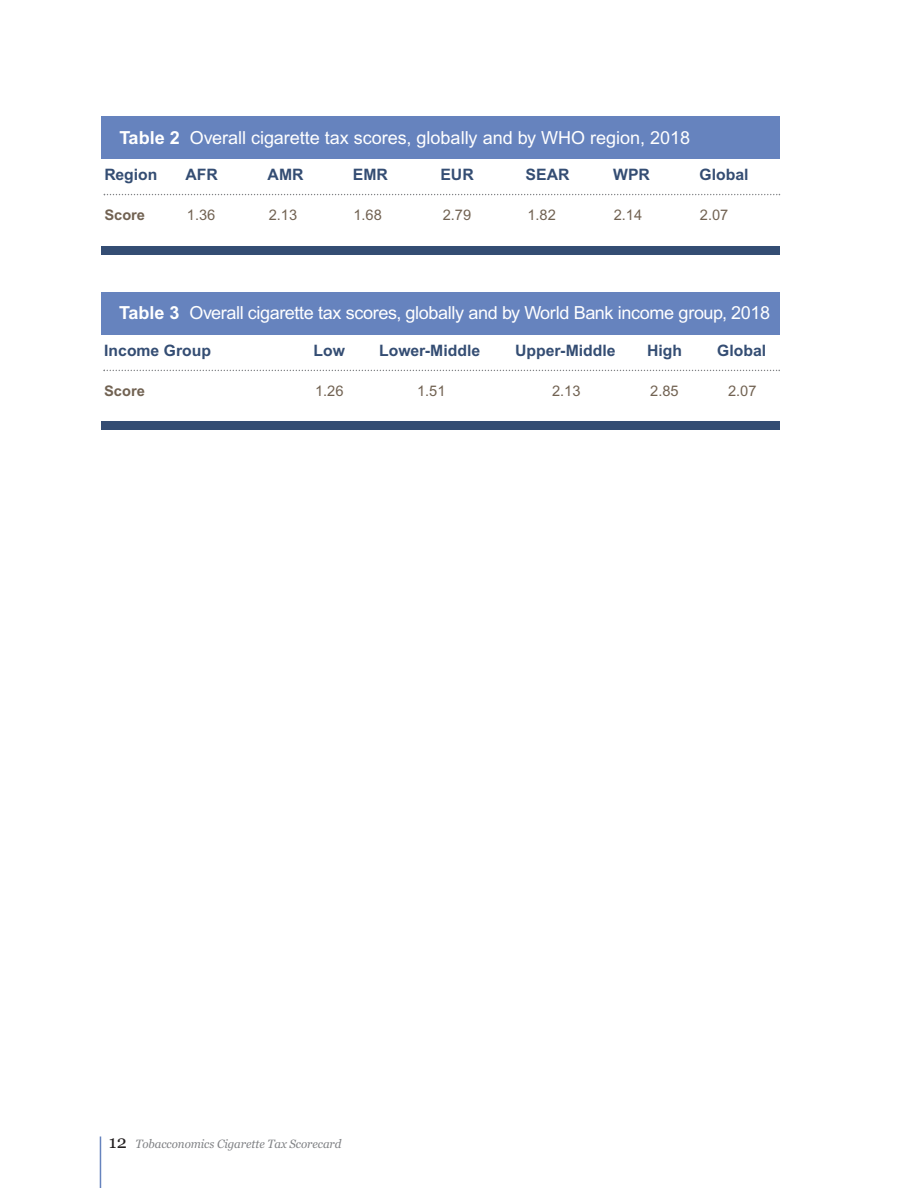
<style>
.page{position:relative;width:918px;height:1188px;background:#fff}
.page>*{position:absolute;margin:0;border:0;box-sizing:border-box;transform-origin:0 0}
.t1{font:18px "Arial";letter-spacing:-.02em;color:#fff}
.t2{font:18px "Arial";color:#fff}
.t3{font:700 15.75px "Arial";color:#344d73}
.t4{font:14.7px "Arial";color:#716252}
.t5{font:700 14.7px "Arial";color:#716252}
.t6{font:italic 12px "Georgia";letter-spacing:-.005em;color:#808285;scale:.96 1}
.s1{font-weight:700}
.s2{font-style:normal;font-size:18px;color:#231f20}
</style>
<div class="page">
<hr style="left:100px;top:1136px;width:1px;height:52px;background:#6683be">
<div style="left:102px;top:117px;width:678px;height:42px;background:#6683be"></div>
<svg style="left:104px;top:194px;width:676px;height:1px"></svg>
<div style="left:101px;top:246px;width:678px;height:8px;background:#344d73"></div>
<div style="left:101px;top:292px;width:679px;height:42px;background:#6683be"></div>
<svg style="left:103px;top:370px;width:677px;height:1px"></svg>
<div style="left:101px;top:422px;width:678px;height:8px;background:#344d73"></div>
<p class="t2" style="left:119px;top:131px;width:572px"><span class="s1">Table 2</span> Overall cigarette tax scores, globally and by WHO region, 2018</p>
<p class="t3" style="left:104px;top:169px;width:55px">Region</p>
<p class="t3" style="left:185px;top:169px;width:34px">AFR</p>
<p class="t3" style="left:268px;top:169px;width:37px">AMR</p>
<p class="t3" style="left:353px;top:169px;width:36px">EMR</p>
<p class="t3" style="left:440px;top:169px;width:35px">EUR</p>
<p class="t3" style="left:526px;top:169px;width:45px">SEAR</p>
<p class="t3" style="left:613px;top:169px;width:38px">WPR</p>
<p class="t3" style="left:700px;top:169px;width:51px">Global</p>
<p class="t5" style="left:104px;top:210px;width:42px">Score</p>
<p class="t4" style="left:187px;top:210px;width:30px">1.36</p>
<p class="t4" style="left:269px;top:210px;width:30px">2.13</p>
<p class="t4" style="left:353px;top:210px;width:30px">1.68</p>
<p class="t4" style="left:443px;top:210px;width:30px">2.79</p>
<p class="t4" style="left:527px;top:210px;width:30px">1.82</p>
<p class="t4" style="left:614px;top:210px;width:30px">2.14</p>
<p class="t4" style="left:700px;top:210px;width:30px">2.07</p>
<p class="t1" style="left:119px;top:307px;width:653px"><span class="s1">Table 3</span> Overall cigarette tax scores, globally and by World Bank income group, 2018</p>
<p class="t3" style="left:104px;top:345px;width:108px">Income Group</p>
<p class="t3" style="left:313px;top:345px;width:33px">Low</p>
<p class="t3" style="left:379px;top:345px;width:102px">Lower-Middle</p>
<p class="t3" style="left:515px;top:345px;width:102px">Upper-Middle</p>
<p class="t3" style="left:647px;top:345px;width:36px">High</p>
<p class="t3" style="left:717px;top:345px;width:51px">Global</p>
<p class="t5" style="left:104px;top:386px;width:42px">Score</p>
<p class="t4" style="left:315px;top:386px;width:30px">1.26</p>
<p class="t4" style="left:417px;top:386px;width:30px">1.51</p>
<p class="t4" style="left:552px;top:386px;width:30px">2.13</p>
<p class="t4" style="left:650px;top:386px;width:30px">2.85</p>
<p class="t4" style="left:728px;top:386px;width:30px">2.07</p>
<p class="t6" style="left:109px;top:1137px;width:244px"><span class="s2">12</span> Tobacconomics Cigarette Tax Scorecard</p>
</div>
